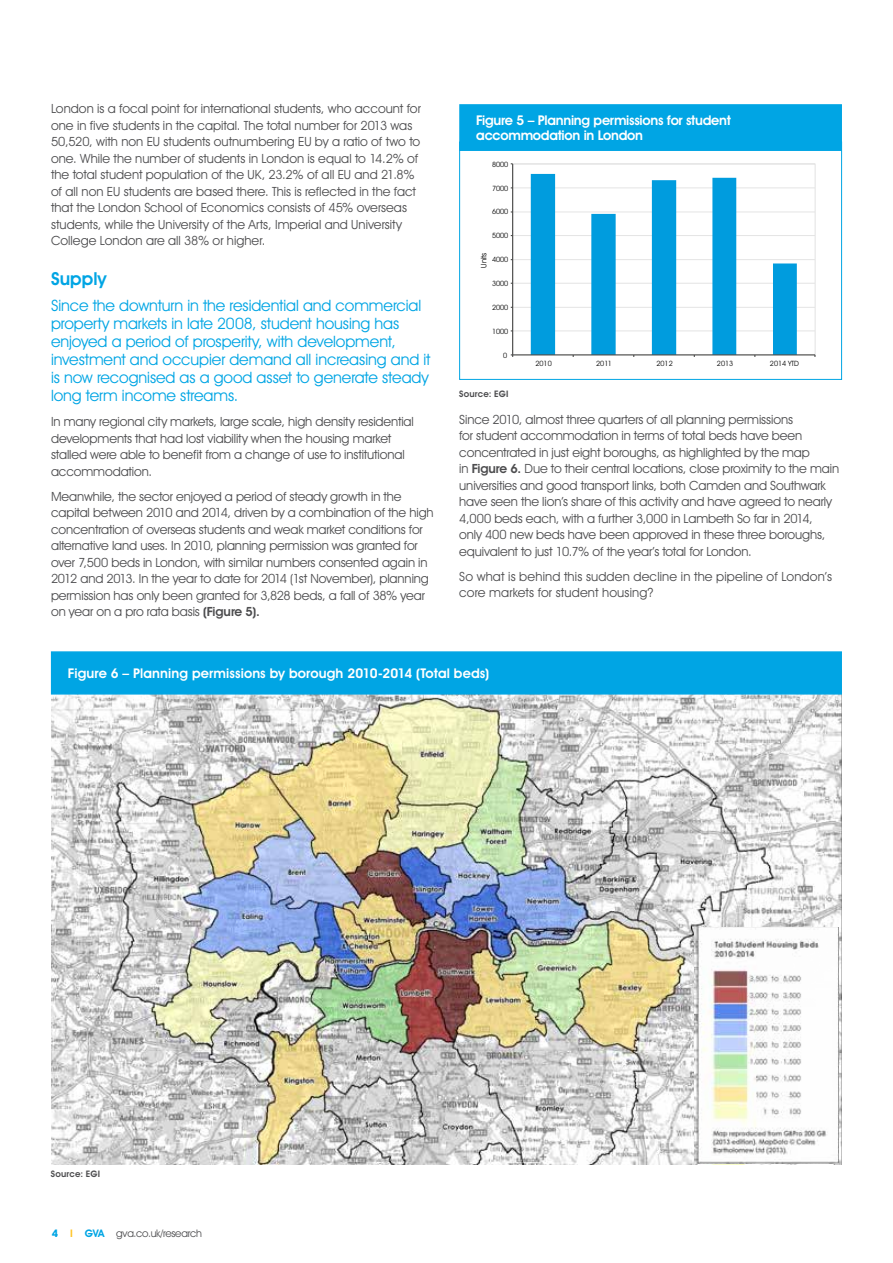
<style>
.page{position:relative;width:893px;height:1263px;background:#fff}
.page>*{position:absolute;margin:0;border:0;box-sizing:border-box;transform-origin:0 0}
.t1{font:600 18px "Avant Garde IT Cby BT";color:#00a5e4}
.t2{font:15.75px/18px "Avant Garde IT Cby BT";letter-spacing:-.005em;color:#00a5e4}
.t3{font:600 13.5px/15px "Avant Garde IT Cby BT";letter-spacing:-.02em;color:#fff}
.t4{font:600 13.5px "Avant Garde IT Cby BT";letter-spacing:.01em;color:#fff}
.t5{font:12.75px/16.5px "Avant Garde IT Cby BT";letter-spacing:-.005em;color:#4d4d4f}
.t6{font:12.75px/16.5px "Avant Garde IT Cby BT";letter-spacing:.015em;color:#4d4d4f}
.t7{font:10.5px "Avant Garde IT Cby BT";letter-spacing:-.025em;color:#4d4d4f}
.t8{font:600 9px "Avant Garde IT Cby BT";letter-spacing:.02em;color:#4d4d4f}
.t9{font:7.65px "Avant Garde IT Cby BT";color:#000}
.t10{font:7.35px "Avant Garde IT Cby BT";color:#000}
.s1{font-weight:600}
.s2{font-weight:700;color:#00a5e4}
.s3{font-weight:600;color:#ffc425}
.s4{font-weight:600;color:#00a5e4}
</style>
<div class="page">
<hr style="left:513px;top:331px;width:302px;height:1px;background:#e3e3e3">
<hr style="left:513px;top:307px;width:302px;height:1px;background:#e3e3e3">
<hr style="left:513px;top:283px;width:302px;height:1px;background:#e3e3e3">
<hr style="left:513px;top:259px;width:302px;height:1px;background:#e3e3e3">
<hr style="left:513px;top:235px;width:302px;height:1px;background:#e3e3e3">
<hr style="left:513px;top:212px;width:302px;height:1px;background:#e3e3e3">
<hr style="left:513px;top:188px;width:302px;height:1px;background:#e3e3e3">
<hr style="left:513px;top:164px;width:302px;height:1px;background:#e3e3e3">
<svg style="left:531px;top:174px;width:266px;height:180px"></svg>
<hr style="left:512px;top:164px;width:1px;height:191px;background:#4a4a49">
<hr style="left:513px;top:354px;width:302px;height:1px;background:#4a4a49">
<div style="left:459px;top:104px;width:383px;height:47px;background:#00a5e4;border:2px solid #00a5e4"></div>
<img style="left:51px;top:694px;width:791px;height:471px">
<img style="left:695px;top:927px;width:144px;height:237px">
<div style="left:51px;top:651px;width:791px;height:43px;background:#00a5e4;border:2px solid #00a5e4"></div>
<p class="t5" style="left:51px;top:100px;width:371px">London is a focal point for international students, who account for one in five students in the capital. The total number for 2013 was 50,520, with non EU students outnumbering EU by a ratio of two to one. While the number of students in London is equal to 14.2% of the total student population of the UK, 23.2% of all EU and 21.8% of all non EU students are based there. This is reflected in the fact that the London School of Economics consists of 45% overseas students, while the University of the Arts, Imperial and University College London are all 38% or higher.</p>
<h1 class="t1" style="left:51px;top:268px;width:57px">Supply</h1>
<p class="t2" style="left:51px;top:296px;width:381px">Since the downturn in the residential and commercial property markets in late 2008, student housing has enjoyed a period of prosperity, with development, investment and occupier demand all increasing and it is now recognised as a good asset to generate steady long term income streams.</p>
<p class="t5" style="left:51px;top:413px;width:364px">In many regional city markets, large scale, high density residential developments that had lost viability when the housing market stalled were able to benefit from a change of use to institutional accommodation.</p>
<p class="t5" style="left:51px;top:488px;width:384px">Meanwhile, the sector enjoyed a period of steady growth in the capital between 2010 and 2014, driven by a combination of the high concentration of overseas students and weak market conditions for alternative land uses. In 2010, planning permission was granted for over 7,500 beds in London, with similar numbers consented again in 2012 and 2013. In the year to date for 2014 (1st November), planning permission has only been granted for 3,828 beds, a fall of 38% year on year on a pro rata basis <span class="s1">(Figure 5).</span></p>
<p class="t3" style="left:476px;top:113px;width:256px">Figure 5 – Planning permissions for student accommodation in London</p>
<p class="t10" style="left:492px;top:160px;width:18px">8000</p>
<p class="t10" style="left:492px;top:183px;width:18px">7000</p>
<p class="t10" style="left:492px;top:207px;width:18px">6000</p>
<p class="t10" style="left:492px;top:231px;width:18px">5000</p>
<p class="t9" style="left:479px;top:268px;width:17px;rotate:-90deg">Units</p>
<p class="t10" style="left:492px;top:255px;width:18px">4000</p>
<p class="t10" style="left:492px;top:279px;width:18px">3000</p>
<p class="t10" style="left:492px;top:303px;width:18px">2000</p>
<p class="t10" style="left:492px;top:327px;width:18px">1000</p>
<p class="t10" style="left:503px;top:350px;width:6px">0</p>
<p class="t8" style="left:459px;top:388px;width:51px">Source: EGI</p>
<p class="t10" style="left:535px;top:359px;width:18px">2010</p>
<p class="t10" style="left:596px;top:359px;width:17px">2011</p>
<p class="t10" style="left:656px;top:359px;width:18px">2012</p>
<p class="t10" style="left:717px;top:359px;width:18px">2013</p>
<p class="t10" style="left:770px;top:359px;width:31px">2014 YTD</p>
<p class="t5" style="left:459px;top:411px;width:381px">Since 2010, almost three quarters of all planning permissions<br>for student accommodation in terms of total beds have been concentrated in just eight boroughs, as highlighted by the map<br>in <span class="s1">Figure 6.</span> Due to their central locations, close proximity to the main universities and good transport links, both Camden and Southwark have seen the lion’s share of this activity and have agreed to nearly 4,000 beds each, with a further 3,000 in Lambeth So far in 2014,<br>only 400 new beds have been approved in these three boroughs, equivalent to just 10.7% of the year’s total for London.</p>
<p class="t6" style="left:459px;top:568px;width:374px">So what is behind this sudden decline in the pipeline of London’s core markets for student housing?</p>
<p class="t4" style="left:68px;top:665px;width:423px">Figure 6 – Planning permissions by borough 2010-2014 (Total beds)</p>
<p class="t8" style="left:51px;top:1168px;width:51px">Source: EGI</p>
<p class="t7" style="left:52px;top:1227px;width:152px"><span class="s2">4</span> <span class="s3">I</span> <span class="s4">GVA</span> gva.co.uk/research</p>
</div>
